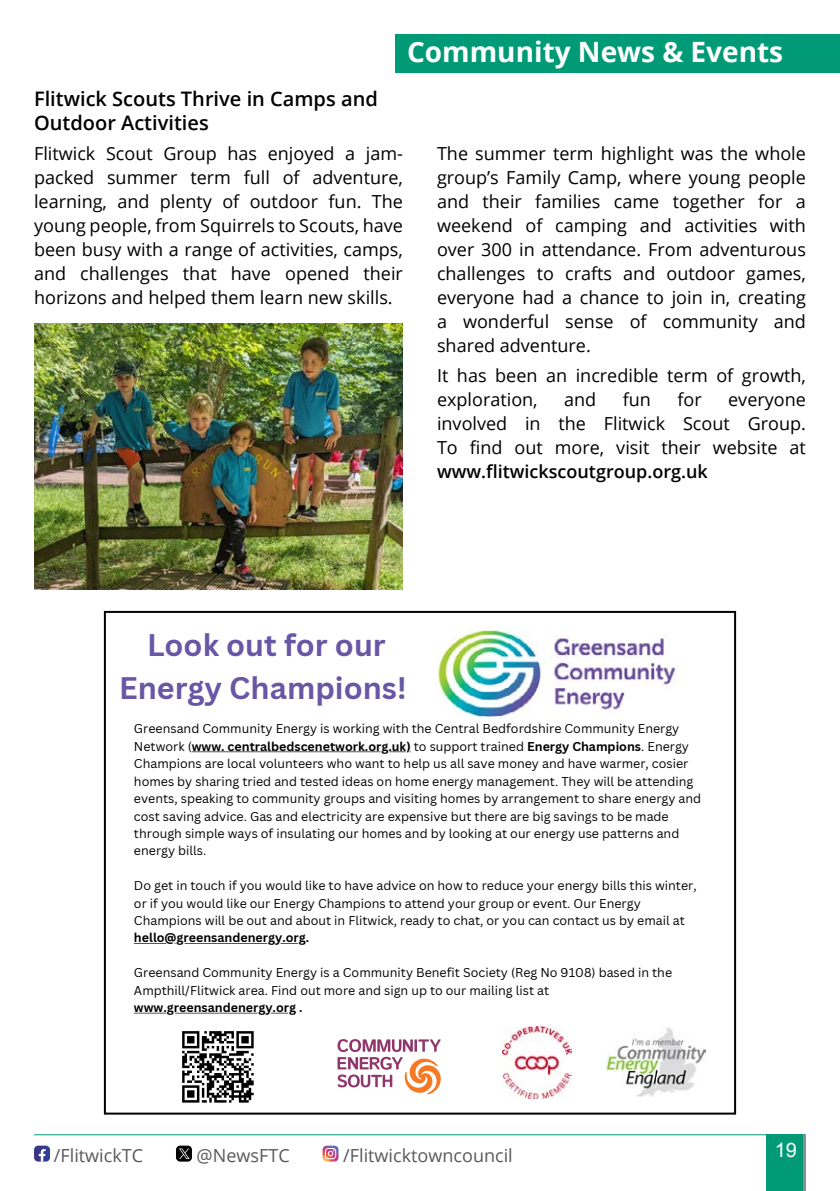
<style>
.page{position:relative;width:840px;height:1191px;background:#fff}
.page>*{position:absolute;margin:0;border:0;box-sizing:border-box;transform-origin:0 0}
.t1{font:700 30.4px/42.2px "Canva Sans";color:#6857a5;text-align:center}
.t2{font:700 28px "Open Sans";color:#fff}
.t3{font:600 20px/24px "Open Sans";color:#000}
.t4{font:20px "Arial";color:#fff}
.t5{font:18px/24px "Open Sans";color:#000;text-align:justify}
.t6{font:18px "Open Sans";color:#58595b}
.t7{font:600 18px "Open Sans";color:#000}
.t8{font:12.4px/17.4px "Canva Sans";color:#000}
.t9{font:700 12.4px "Canva Sans";color:#000}
.s1{font-weight:700}
</style>
<div class="page">
<div style="left:765px;top:1134px;width:40px;height:57px;background:#009b76"></div>
<div style="left:395px;top:34px;width:444px;height:39px;background:#009b76"></div>
<hr style="left:34px;top:1134px;width:771px;height:1px;background:#009b76">
<svg style="left:34px;top:1145px;width:16px;height:16px"></svg>
<div style="left:176px;top:1145px;width:16px;height:16px;background:#000;border-radius:4px"></div>
<svg style="left:179px;top:1148px;width:10px;height:11px"></svg>
<svg style="left:322px;top:1145px;width:16px;height:16px"></svg>
<hr style="left:802px;top:1134px;width:3px;height:57px;background:#898f95">
<svg style="left:389px;top:751px;width:21px;height:1px"></svg>
<hr style="left:192px;top:751px;width:188px;height:1px;background:#000">
<svg style="left:280px;top:943px;width:18px;height:1px"></svg>
<hr style="left:184px;top:943px;width:83px;height:1px;background:#000">
<hr style="left:134px;top:943px;width:32px;height:1px;background:#000">
<svg style="left:271px;top:1012px;width:17px;height:1px"></svg>
<hr style="left:175px;top:1012px;width:82px;height:1px;background:#000">
<hr style="left:134px;top:1012px;width:32px;height:1px;background:#000">
<img style="left:437px;top:627px;width:239px;height:92px">
<svg style="left:337px;top:1039px;width:103px;height:55px"></svg>
<svg style="left:182px;top:1031px;width:72px;height:72px"></svg>
<img style="left:502px;top:1026px;width:69px;height:72px">
<img style="left:606px;top:1027px;width:99px;height:69px">
<div style="left:104px;top:611px;width:631px;height:503px;border:2px solid #000"></div>
<img style="left:34px;top:323px;width:369px;height:267px">
<h2 class="t2" style="left:407px;top:32px;width:377px">Community News &amp; Events</h2>
<h3 class="t3" style="left:34px;top:86px;width:345px">Flitwick Scouts Thrive in Camps and<br>Outdoor Activities</h3>
<p class="t5" style="left:34px;top:141px;width:370px">Flitwick Scout Group has enjoyed a jam&shy;packed summer term full of adventure, learning, and plenty of outdoor fun. The young people, from Squirrels to Scouts, have been busy with a range of activities, camps, and challenges that have opened their horizons and helped them learn new skills.</p>
<p class="t5" style="left:437px;top:141px;width:370px">The summer term highlight was the whole group’s Family Camp, where young people and their families came together for a weekend of camping and activities with over 300 in attendance. From adventurous challenges to crafts and outdoor games, everyone had a chance to join in, creating a wonderful sense of community and shared adventure.</p>
<h3 class="t5" style="left:437px;top:362px;width:370px">It has been an incredible term of growth, exploration,</h3>
<h3 class="t5" style="left:564px;top:386px;width:34px">and</h3>
<h3 class="t5" style="left:622px;top:386px;width:30px">fun</h3>
<h3 class="t5" style="left:677px;top:386px;width:26px">for</h3>
<h3 class="t5" style="left:437px;top:386px;width:370px;text-indent:291px">everyone involved in the Flitwick Scout Group.<br>To find out more, visit their website at</h3>
<h3 class="t7" style="left:437px;top:458px;width:272px">www.flitwickscoutgroup.org.uk</h3>
<h1 class="t1" style="left:119px;top:625px;width:289px">Look out for our<br>Energy Champions!</h1>
<p class="t8" style="left:134px;top:720px;width:568px">Greensand Community Energy is working with the Central Bedfordshire Community Energy Network (<span class="s1">www. centralbedscenetwork.org.uk)</span> to support trained <span class="s1">Energy Champions</span>. Energy Champions are local volunteers who want to help us all save money and have warmer, cosier homes by sharing tried and tested ideas on home energy management. They will be attending events, speaking to community groups and visiting homes by arrangement to share energy and cost saving advice. Gas and electricity are expensive but there are big savings to be made through simple ways of insulating our homes and by looking at our energy use patterns and energy bills.</p>
<p class="t8" style="left:134px;top:877px;width:564px">Do get in touch if you would like to have advice on how to reduce your energy bills this winter, or if you would like our Energy Champions to attend your group or event. Our Energy<br>Champions will be out and about in Flitwick, ready to chat, or you can contact us by email at</p>
<p class="t9" style="left:134px;top:930px;width:177px">hello@greensandenergy.org.</p>
<p class="t8" style="left:134px;top:964px;width:539px">Greensand Community Energy is a Community Benefit Society (Reg No 9108) based in the<br>Ampthill/Flitwick area. Find out more and sign up to our mailing list at</p>
<p class="t9" style="left:134px;top:1000px;width:170px">www.greensandenergy.org .</p>
<h3 class="t6" style="left:54px;top:1142px;width:91px">/FlitwickTC</h3>
<h3 class="t6" style="left:196px;top:1142px;width:95px">@NewsFTC</h3>
<h3 class="t6" style="left:343px;top:1142px;width:171px">/Flitwicktowncouncil</h3>
<h3 class="t4" style="left:774px;top:1136px;width:24px">19</h3>
</div>
